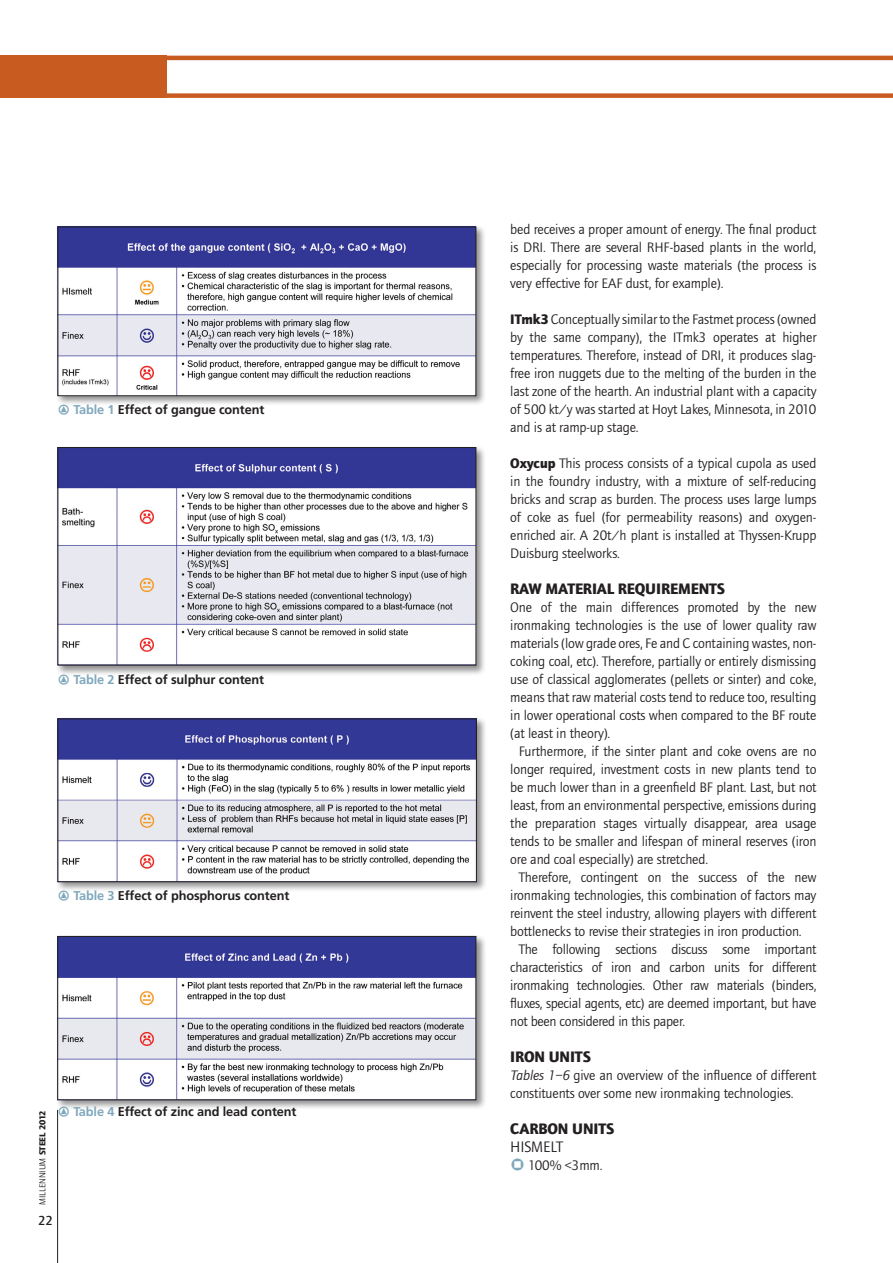
<style>
.page{position:relative;width:893px;height:1263px;background:#fff}
.page>*{position:absolute;margin:0;border:0;box-sizing:border-box;transform-origin:0 0}
.t1{font:700 15.75px "Foundry Journal";letter-spacing:-.01em;color:#231f20}
.t2{font:15.75px "Foundry Journal";color:#231f20}
.t3{font:14.25px/18px "Foundry Journal";letter-spacing:-.01em;color:#231f20;text-align:justify}
.t4{font:500 13.5px "Foundry Journal";color:#231f20}
.t5{font:700 12.75px "Frutiger";letter-spacing:-.01em;color:#231f20}
.t6{font:9px "Foundry Journal";color:#231f20}
.s1{font-family:"Linotype Tapestry Circle";font-weight:400;color:#7fa8bc}
.s2{color:#7fa8bc}
.s3{font-weight:700}
.s4{font-style:italic}
.s5{font-family:"Linotype Tapestry Circle";font-size:15px;color:#7fa8bc}
</style>
<div class="page">
<div style="left:0;top:56px;width:166px;height:42px;background:#c85b1f"></div>
<svg style="left:166px;top:56px;width:727px;height:42px"></svg>
<hr style="left:57px;top:1110px;width:1px;height:153px;background:#231f20">
<div style="left:56px;top:445px;width:436px;height:237px;background:#231f20;opacity:.5"></div>
<img style="left:60px;top:449px;width:414px;height:214px">
<div style="left:58px;top:447px;width:418px;height:218px;border:1px solid #231f20"></div>
<div style="left:56px;top:716px;width:437px;height:182px;background:#231f20;opacity:.5"></div>
<img style="left:60px;top:721px;width:415px;height:159px">
<div style="left:58px;top:719px;width:419px;height:163px;border:1px solid #231f20"></div>
<div style="left:56px;top:225px;width:436px;height:188px;background:#231f20;opacity:.5"></div>
<img style="left:60px;top:229px;width:414px;height:165px">
<div style="left:58px;top:227px;width:418px;height:169px;border:1px solid #231f20"></div>
<div style="left:55px;top:934px;width:438px;height:182px;background:#231f20;opacity:.5"></div>
<img style="left:59px;top:938px;width:415px;height:160px">
<div style="left:57px;top:936px;width:419px;height:164px;border:1px solid #231f20"></div>
<p class="t5" style="left:58px;top:402px;width:208px"><span class="s1">R</span> <span class="s2">Table 1</span> Effect of gangue content</p>
<p class="t5" style="left:58px;top:672px;width:208px"><span class="s1">R</span> <span class="s2">Table 2</span> Effect of sulphur content</p>
<p class="t5" style="left:58px;top:888px;width:233px"><span class="s1">R</span> <span class="s2">Table 3</span> Effect of phosphorus content</p>
<p class="t5" style="left:57px;top:1104px;width:241px"><span class="s1">R</span> <span class="s2">Table 4</span> Effect of zinc and lead content</p>
<p class="t6" style="left:38px;top:1205px;width:96px;rotate:-90deg">MILLENNIUM <span class="s3">STEEL 2012</span></p>
<p class="t4" style="left:38px;top:1213px;width:16px">22</p>
<p class="t3" style="left:510px;top:221px;width:308px">bed receives a proper amount of energy. The final product is DRI. There are several RHF-based plants in the world, especially for processing waste materials (the process is very effective for EAF dust, for example).</p>
<p class="t3" style="left:510px;top:311px;width:308px"><span class="s3">ITmk3</span> Conceptually similar to the Fastmet process (owned by the same company), the ITmk3 operates at higher temperatures. Therefore, instead of DRI, it produces slag&shy;free iron nuggets due to the melting of the burden in the last zone of the hearth. An industrial plant with a capacity of 500 kt/y was started at Hoyt Lakes, Minnesota, in 2010 and is at ramp-up stage.</p>
<p class="t3" style="left:510px;top:454px;width:308px"><span class="s3">Oxycup</span> This process consists of a typical cupola as used in the foundry industry, with a mixture of self-reducing bricks and scrap as burden. The process uses large lumps of coke as fuel (for permeability reasons) and oxygen&shy;enriched air. A 20t/h plant is installed at Thyssen-Krupp Duisburg steelworks.</p>
<p class="t1" style="left:510px;top:579px;width:216px">RAW MATERIAL REQUIREMENTS</p>
<p class="t3" style="left:510px;top:599px;width:308px">One of the main differences promoted by the new</p>
<p class="t3" style="left:510px;top:617px;width:308px">ironmaking technologies is the use of lower quality raw</p>
<p class="t3" style="left:510px;top:635px;width:308px">materials (low grade ores, Fe and C containing wastes, non-</p>
<p class="t3" style="left:510px;top:653px;width:308px">coking coal, etc). Therefore, partially or entirely dismissing</p>
<p class="t3" style="left:510px;top:671px;width:308px">use of classical agglomerates (pellets or sinter) and coke,</p>
<p class="t3" style="left:510px;top:689px;width:308px">means that raw material costs tend to reduce too, resulting</p>
<p class="t3" style="left:510px;top:707px;width:308px">in lower operational costs when compared to the BF route</p>
<p class="t3" style="left:510px;top:725px;width:102px">(at least in theory).</p>
<p class="t3" style="left:519px;top:743px;width:299px">Furthermore, if the sinter plant and coke ovens are no</p>
<p class="t3" style="left:510px;top:761px;width:308px">longer required, investment costs in new plants tend to</p>
<p class="t3" style="left:510px;top:779px;width:308px">be much lower than in a greenfield BF plant. Last, but not</p>
<p class="t3" style="left:510px;top:797px;width:308px">least, from an environmental perspective, emissions during</p>
<p class="t3" style="left:510px;top:814px;width:308px">the preparation stages virtually disappear, area usage</p>
<p class="t3" style="left:510px;top:832px;width:308px">tends to be smaller and lifespan of mineral reserves (iron</p>
<p class="t3" style="left:510px;top:850px;width:199px">ore and coal especially) are stretched.</p>
<p class="t3" style="left:519px;top:868px;width:299px">Therefore, contingent on the success of the new</p>
<p class="t3" style="left:510px;top:886px;width:308px">ironmaking technologies, this combination of factors may</p>
<p class="t3" style="left:510px;top:904px;width:308px">reinvent the steel industry, allowing players with different</p>
<p class="t3" style="left:510px;top:922px;width:293px">bottlenecks to revise their strategies in iron production.</p>
<p class="t3" style="left:519px;top:940px;width:299px">The following sections discuss some important</p>
<p class="t3" style="left:510px;top:958px;width:308px">characteristics of iron and carbon units for different</p>
<p class="t3" style="left:510px;top:976px;width:308px">ironmaking technologies. Other raw materials (binders,</p>
<p class="t3" style="left:510px;top:994px;width:308px">fluxes, special agents, etc) are deemed important, but have</p>
<p class="t3" style="left:510px;top:1012px;width:176px">not been considered in this paper.</p>
<p class="t1" style="left:510px;top:1047px;width:82px">IRON UNITS</p>
<p class="t3" style="left:510px;top:1067px;width:308px"><span class="s4">Tables 1–6</span> give an overview of the influence of different constituents over some new ironmaking technologies.</p>
<p class="t1" style="left:510px;top:1119px;width:106px">CARBON UNITS</p>
<p class="t2" style="left:510px;top:1138px;width:23px">HIsmelt</p>
<p class="t3" style="left:510px;top:1157px;width:94px"><span class="s5">`</span> 100% &lt;3mm.</p>
</div>
